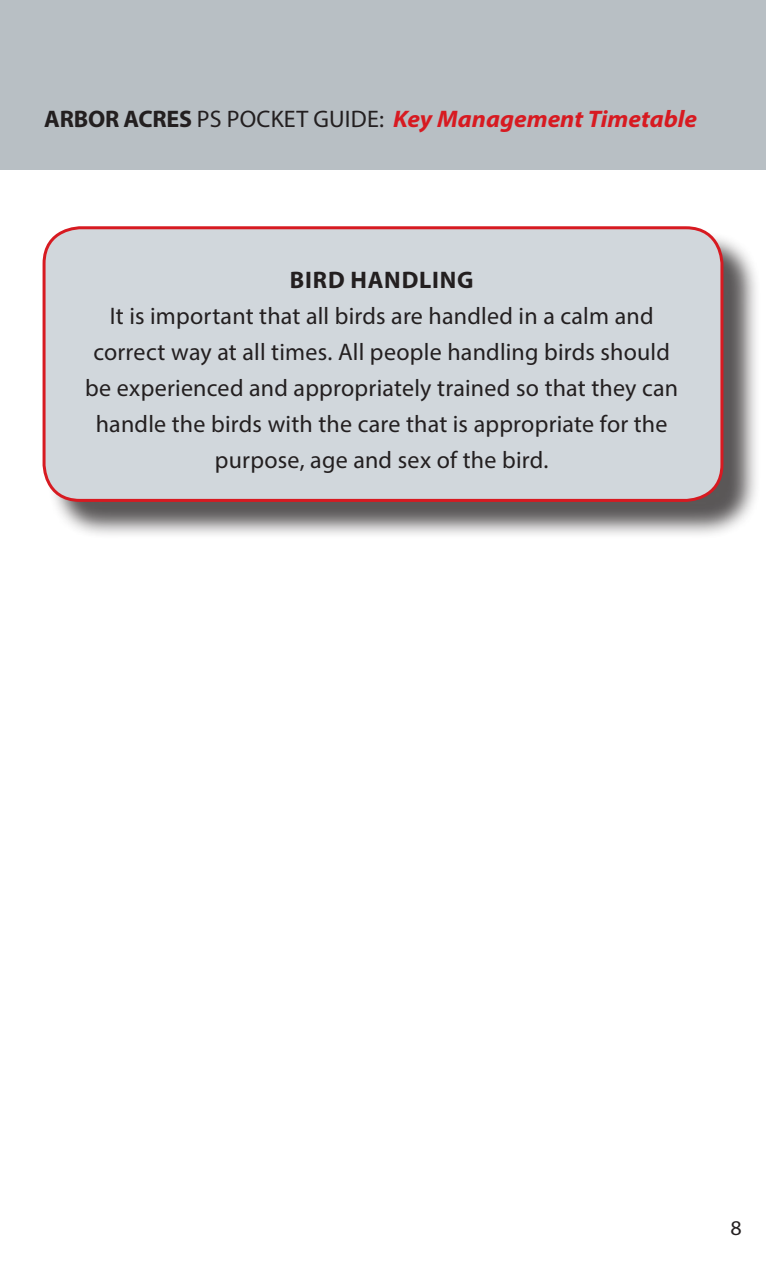
<style>
.page{position:relative;width:766px;height:1276px;background:#fff}
.page>*{position:absolute;margin:0;border:0;box-sizing:border-box;transform-origin:0 0}
.t1{font:24px/36px "Myriad Pro";letter-spacing:.005em;color:#231f20;text-align:center}
.t2{font:italic 700 24px "Myriad Pro";color:#d71a21;scale:1.05 1}
.t3{font:700 24px "Myriad Pro";letter-spacing:.035em;color:#231f20}
.t4{font:21px "Myriad Pro";color:#231f20;scale:1.05 1}
.s1{font-style:normal;color:#231f20}
.s2{font-weight:400;font-style:normal;color:#231f20}
</style>
<div class="page">
<div style="left:0;top:0;width:765px;height:170px;background:#b8bfc4"></div>
<div style="left:47px;top:231px;width:713px;height:309px;background:#231f20;opacity:.75"></div>
<div style="left:44px;top:228px;width:677px;height:272px;background:#d1d7dc;border-radius:36px"></div>
<div style="left:43px;top:226px;width:680px;height:276px;border:3px solid #d71a21;border-radius:36px"></div>
<p class="t2" style="left:44px;top:103px;width:623px"><span class="s1">ARBOR ACRES</span> <span class="s2">PS POCKET GUIDE:</span> Key Management Timetable</p>
<p class="t3" style="left:290px;top:264px;width:185px">BIRD HANDLING</p>
<p class="t1" style="left:85px;top:298px;width:594px">It is important that all birds are handled in a calm and correct way at all times. All people handling birds should be experienced and appropriately trained so that they can handle the birds with the care that is appropriate for the purpose, age and sex of the bird.</p>
<p class="t4" style="left:730px;top:1215px;width:12px">8</p>
</div>
